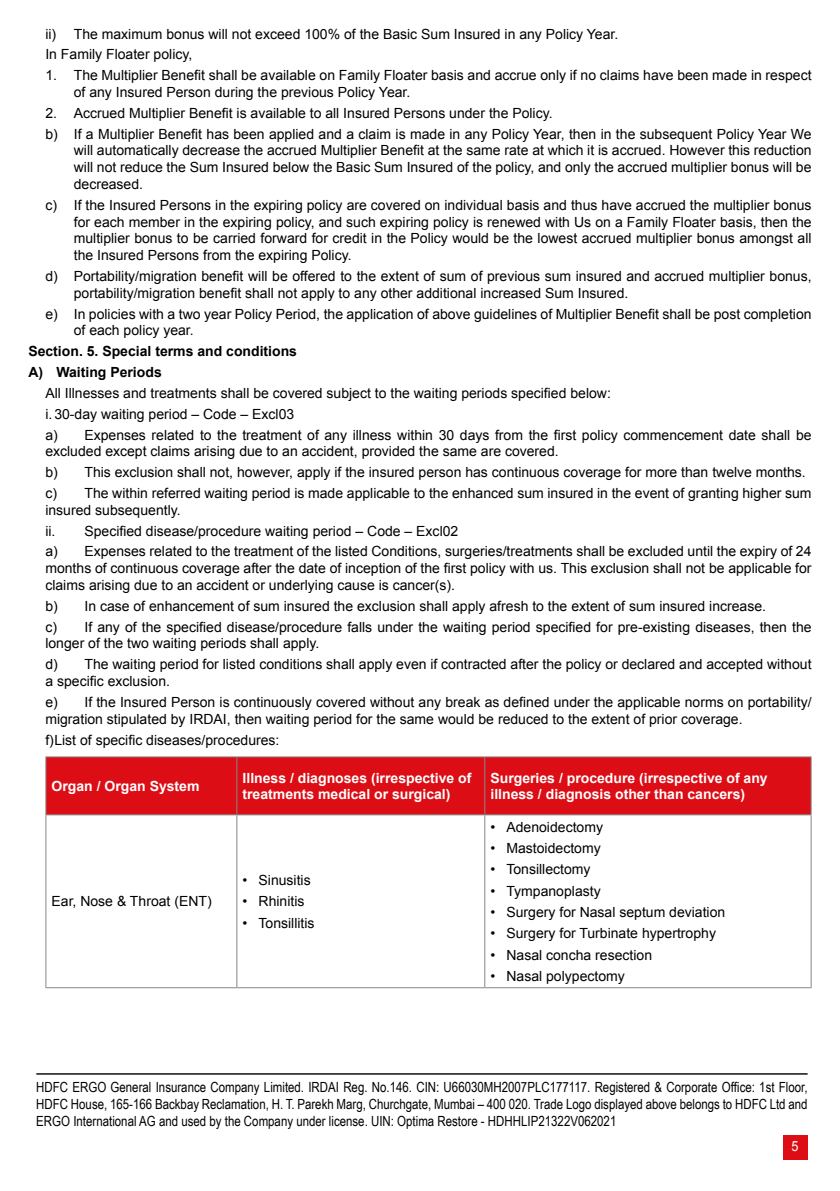
<style>
.page{position:relative;width:840px;height:1191px;background:#fff}
.page>*{position:absolute;margin:0;border:0;box-sizing:border-box;transform-origin:0 0}
.t1{font:14px/20.8px "Arial";color:#000}
.t2{font:14px/16.8px "Arial Narrow";color:#000;text-align:justify}
.t3{font:700 14px/16.8px "Arial";color:#fff}
.t4{font:700 14px/20.8px "Arial";color:#000}
.t5{font:14px "Arial";color:#fff;scale:.9 1}
</style>
<div class="page">
<div style="left:782px;top:1134px;width:25px;height:25px;background:#dc0d15"></div>
<hr style="left:36px;top:1073px;width:771px;height:1px;background:#000">
<div style="left:46px;top:757px;width:764px;height:57px;background:#dc0d15"></div>
<hr style="left:45px;top:756px;width:192px;height:1px;background:#878787">
<hr style="left:45px;top:757px;width:1px;height:57px;background:#878787">
<hr style="left:237px;top:756px;width:247px;height:1px;background:#878787">
<hr style="left:236px;top:757px;width:1px;height:57px;background:#878787">
<hr style="left:484px;top:756px;width:327px;height:1px;background:#878787">
<hr style="left:484px;top:757px;width:1px;height:57px;background:#878787">
<hr style="left:810px;top:757px;width:1px;height:57px;background:#878787">
<hr style="left:45px;top:814px;width:192px;height:1px;background:#878787">
<hr style="left:45px;top:815px;width:1px;height:172px;background:#878787">
<hr style="left:237px;top:814px;width:247px;height:1px;background:#878787">
<hr style="left:236px;top:815px;width:1px;height:172px;background:#878787">
<hr style="left:484px;top:814px;width:327px;height:1px;background:#878787">
<hr style="left:484px;top:815px;width:1px;height:172px;background:#878787">
<hr style="left:810px;top:815px;width:1px;height:172px;background:#878787">
<hr style="left:45px;top:987px;width:192px;height:1px;background:#878787">
<hr style="left:237px;top:987px;width:247px;height:1px;background:#878787">
<hr style="left:484px;top:987px;width:327px;height:1px;background:#878787">
<p class="t1" style="left:45px;top:23px;width:574px">ii) The maximum bonus will not exceed 100% of the Basic Sum Insured in any Policy Year.<br>In Family Floater policy,</p>
<p class="t1" style="left:74px;top:67px;width:738px;line-height:16.8px;text-indent:-28px">1. The Multiplier Benefit shall be available on Family Floater basis and accrue only if no claims have been made in respect of any Insured Person during the previous Policy Year.</p>
<p class="t1" style="left:45px;top:103px;width:767px">2. Accrued Multiplier Benefit is available to all Insured Persons under the Policy.<br>b) If a Multiplier Benefit has been applied and a claim is made in any Policy Year, then in the subsequent Policy Year We</p>
<p class="t1" style="left:74px;top:142px;width:738px;line-height:16.8px;text-align:justify">will automatically decrease the accrued Multiplier Benefit at the same rate at which it is accrued. However this reduction will not reduce the Sum Insured below the Basic Sum Insured of the policy, and only the accrued multiplier bonus will be decreased.</p>
<p class="t1" style="left:74px;top:197px;width:739px;line-height:16.8px;text-align:justify;text-indent:-28px">c) If the Insured Persons in the expiring policy are covered on individual basis and thus have accrued the multiplier bonus for each member in the expiring policy, and such expiring policy is renewed with Us on a Family Floater basis, then the multiplier bonus to be carried forward for credit in the Policy would be the lowest accrued multiplier bonus amongst all the Insured Persons from the expiring Policy.</p>
<p class="t1" style="left:74px;top:268px;width:739px;line-height:16.8px;text-indent:-28px">d) Portability/migration benefit will be offered to the extent of sum of previous sum insured and accrued multiplier bonus, portability/migration benefit shall not apply to any other additional increased Sum Insured.</p>
<p class="t1" style="left:74px;top:305px;width:738px;line-height:16.8px;text-indent:-28px">e) In policies with a two year Policy Period, the application of above guidelines of Multiplier Benefit shall be post completion of each policy year.</p>
<p class="t4" style="left:28px;top:341px;width:270px">Section. 5. Special terms and conditions<br>A) Waiting Periods</p>
<p class="t1" style="left:45px;top:383px;width:767px">All Illnesses and treatments shall be covered subject to the waiting periods specified below:<br>i. 30-day waiting period – Code – Excl03<br>a) Expenses related to the treatment of any illness within 30 days from the first policy commencement date shall be</p>
<p class="t1" style="left:45px;top:441px;width:767px">excluded except claims arising due to an accident, provided the same are covered.<br>b) This exclusion shall not, however, apply if the insured person has continuous coverage for more than twelve months. c) The within referred waiting period is made applicable to the enhanced sum insured in the event of granting higher sum</p>
<p class="t1" style="left:45px;top:499px;width:767px">insured subsequently.<br>ii. Specified disease/procedure waiting period – Code – Excl02<br>a) Expenses related to the treatment of the listed Conditions, surgeries/treatments shall be excluded until the expiry of 24</p>
<p class="t1" style="left:45px;top:560px;width:767px;line-height:16.8px">months of continuous coverage after the date of inception of the first policy with us. This exclusion shall not be applicable for claims arising due to an accident or underlying cause is cancer(s).</p>
<p class="t1" style="left:45px;top:595px;width:767px">b) In case of enhancement of sum insured the exclusion shall apply afresh to the extent of sum insured increase.<br>c) If any of the specified disease/procedure falls under the waiting period specified for pre-existing diseases, then the</p>
<p class="t1" style="left:45px;top:633px;width:767px">longer of the two waiting periods shall apply.<br>d) The waiting period for listed conditions shall apply even if contracted after the policy or declared and accepted without</p>
<p class="t1" style="left:45px;top:671px;width:767px">a specific exclusion.<br>e) If the Insured Person is continuously covered without any break as defined under the applicable norms on portability/</p>
<p class="t1" style="left:45px;top:708px;width:698px">migration stipulated by IRDAI, then waiting period for the same would be reduced to the extent of prior coverage. f)List of specific diseases/procedures:</p>
<p class="t3" style="left:52px;top:778px;width:149px">Organ / Organ System</p>
<p class="t3" style="left:242px;top:769px;width:230px">Illness / diagnoses (irrespective of treatments medical or surgical)</p>
<p class="t3" style="left:490px;top:769px;width:278px">Surgeries / procedure (irrespective of any illness / diagnosis other than cancers)</p>
<p class="t1" style="left:52px;top:891px;width:162px">Ear, Nose &amp; Throat (ENT)</p>
<p class="t1" style="left:242px;top:870px;width:70px">• Sinusitis</p>
<p class="t1" style="left:242px;top:891px;width:63px">• Rhinitis</p>
<p class="t1" style="left:242px;top:912px;width:74px">• Tonsillitis</p>
<p class="t1" style="left:490px;top:816px;width:114px">• Adenoidectomy</p>
<p class="t1" style="left:490px;top:838px;width:112px">• Mastoidectomy</p>
<p class="t1" style="left:490px;top:859px;width:102px">• Tonsillectomy</p>
<p class="t1" style="left:490px;top:880px;width:112px">• Tympanoplasty</p>
<p class="t1" style="left:490px;top:902px;width:236px">• Surgery for Nasal septum deviation</p>
<p class="t1" style="left:490px;top:923px;width:227px">• Surgery for Turbinate hypertrophy</p>
<p class="t1" style="left:490px;top:944px;width:163px">• Nasal concha resection</p>
<p class="t1" style="left:490px;top:966px;width:136px">• Nasal polypectomy</p>
<p class="t2" style="left:36px;top:1078px;width:772px">HDFC ERGO General Insurance Company Limited. IRDAI Reg. No.146. CIN: U66030MH2007PLC177117. Registered &amp; Corporate Office: 1st Floor, HDFC House, 165-166 Backbay Reclamation, H. T. Parekh Marg, Churchgate, Mumbai – 400 020. Trade Logo displayed above belongs to HDFC Ltd and ERGO International AG and used by the Company under license. UIN: Optima Restore - HDHHLIP21322V062021</p>
<p class="t5" style="left:791px;top:1137px;width:9px">5</p>
</div>
